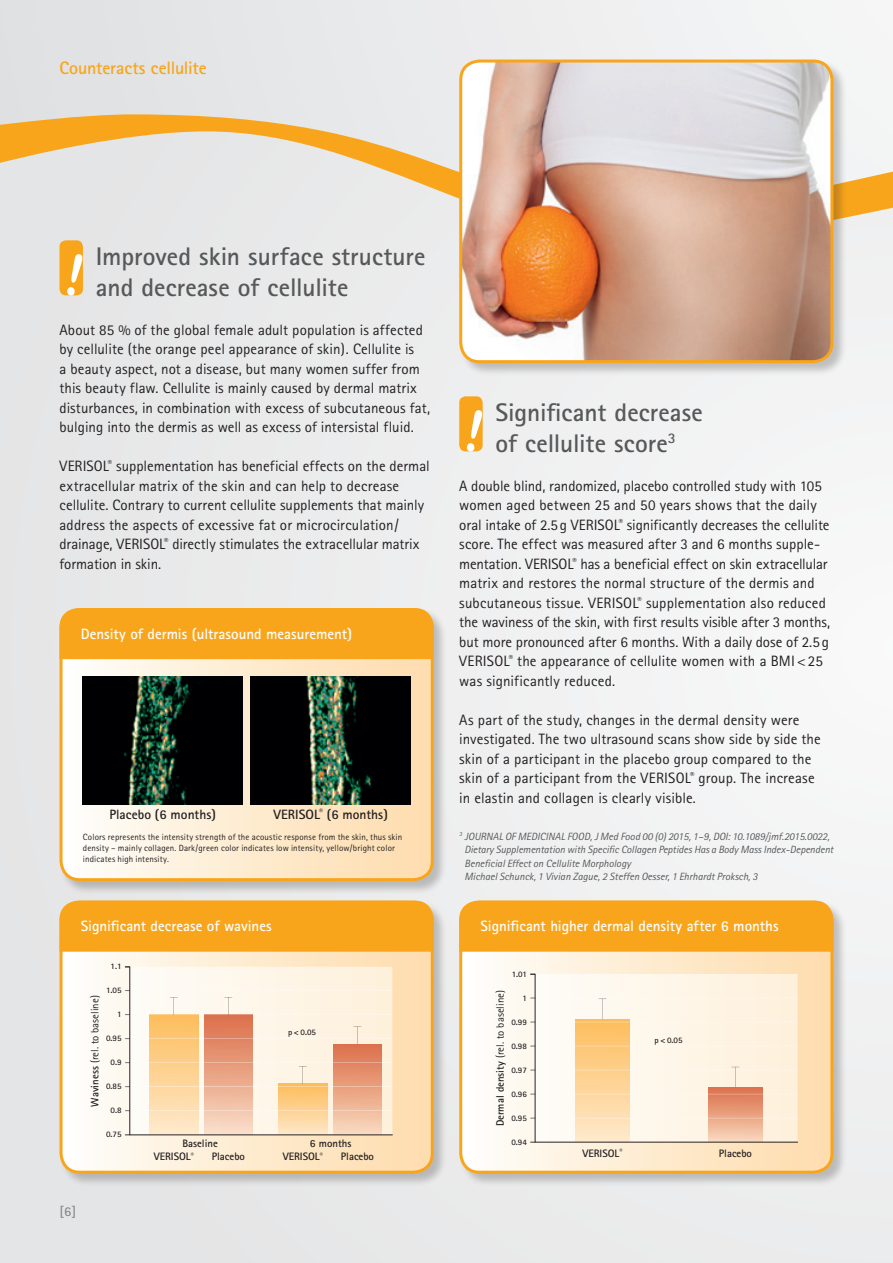
<style>
.page{position:relative;width:893px;height:1263px;background:#fff}
.page>*{position:absolute;margin:0;border:0;box-sizing:border-box;transform-origin:0 0}
.t1{font:700 25.5px/30.6px "Rotis Sans Serif";color:#57585a}
.t2{font:700 18px "Rotis Sans Serif";letter-spacing:-.01em;color:#f9a51b}
.t3{font:15px/19.5px "Rotis Sans Serif";letter-spacing:.005em;color:#231f20}
.t4{font:700 15px "Rotis Sans Serif";color:#fff}
.t5{font:700 13.5px "Rotis Sans Serif";color:#231f20}
.t6{font:700 13.5px "Rotis Sans Serif";color:#87898c}
.t7{font:700 10.8px "Rotis Sans Serif";color:#231f20}
.t8{font:10.8px "Rotis Sans Serif";color:#231f20}
.t9{font:italic 10.5px/13.5px "Rotis Sans Serif";color:#57585a}
.t10{font:9px/10.8px "Rotis Sans Serif";letter-spacing:.01em;color:#231f20}
.t11{font:700 8.4px "Rotis Sans Serif";color:#231f20}
.t12{font:700 6.3px "Rotis Sans Serif";color:#231f20}
.s1{font-weight:700}
</style>
<div class="page">
<div style="left:0;top:9px;width:893px;height:1254px;background:#edeeef"></div>
<svg style="left:0;top:0;width:825px;height:114px"></svg>
<svg style="left:0;top:114px;width:893px;height:147px"></svg>
<div style="left:59px;top:900px;width:388px;height:287px;background:#231f20;opacity:.25"></div>
<svg style="left:61px;top:952px;width:371px;height:220px;background:#fdedd6"></svg>
<svg style="left:125px;top:966px;width:267px;height:169px;background:#f7dbc0"></svg>
<div style="left:60px;top:901px;width:374px;height:273px;border:3px solid #f9a51b;border-radius:19px"></div>
<div style="left:60px;top:901px;width:374px;height:51px;background:#f9a51b"></div>
<div style="left:459px;top:900px;width:388px;height:287px;background:#231f20;opacity:.25"></div>
<svg style="left:461px;top:952px;width:371px;height:220px;background:#fdefd9"></svg>
<svg style="left:530px;top:974px;width:268px;height:169px;background:#fae9d3"></svg>
<div style="left:459px;top:901px;width:374px;height:273px;border:3px solid #f9a51b;border-radius:19px"></div>
<div style="left:459px;top:901px;width:374px;height:51px;background:#f9a51b"></div>
<div style="left:59px;top:607px;width:388px;height:287px;background:#231f20;opacity:.25"></div>
<svg style="left:61px;top:659px;width:371px;height:221px;background:#f7e6cd"></svg>
<div style="left:60px;top:608px;width:374px;height:273px;border:3px solid #f9a51b;border-radius:19px"></div>
<div style="left:60px;top:608px;width:374px;height:51px;background:#f9a51b"></div>
<img style="left:83px;top:676px;width:159px;height:128px">
<img style="left:251px;top:676px;width:159px;height:128px">
<div style="left:60px;top:240px;width:23px;height:55px;background:#f9a51b;border-radius:6px"></div>
<svg style="left:66px;top:254px;width:17px;height:42px"></svg>
<div style="left:459px;top:396px;width:24px;height:55px;background:#f9a51b;border-radius:6px"></div>
<svg style="left:466px;top:409px;width:17px;height:43px"></svg>
<div style="left:459px;top:59px;width:388px;height:317px;background:#231f20;opacity:.25"></div>
<img style="left:461px;top:61px;width:371px;height:301px">
<div style="left:459px;top:60px;width:374px;height:303px;border:3px solid #f9a51b;border-radius:19px"></div>
<p class="t2" style="left:60px;top:56px;width:149px">Counteracts cellulite</p>
<h1 class="t1" style="left:96px;top:241px;width:331px">Improved skin surface structure and decrease of cellulite</h1>
<p class="t3" style="left:60px;top:320px;width:372px">About 85 % of the global female adult population is affected by cellulite (the orange peel appearance of skin). Cellulite is<br>a beauty aspect, not a disease, but many women suffer from this beauty flaw. Cellulite is mainly caused by dermal matrix disturbances, in combination with excess of subcutaneous fat, bulging into the dermis as well as excess of intersistal fluid.</p>
<p class="t3" style="left:60px;top:456px;width:372px">VERISOL<sup>®</sup> supplementation has beneficial effects on the dermal extracellular matrix of the skin and can help to decrease cellulite. Contrary to current cellulite supplements that mainly address the aspects of excessive fat or microcirculation/ drainage, VERISOL<sup>®</sup> directly stimulates the extracellular matrix formation in skin.</p>
<p class="t4" style="left:81px;top:624px;width:273px">Density of dermis (ultrasound measurement)</p>
<p class="t5" style="left:109px;top:805px;width:108px">Placebo (6 months)</p>
<p class="t5" style="left:273px;top:805px;width:116px">VERISOL<sup>®</sup> (6 months)</p>
<p class="t10" style="left:83px;top:832px;width:321px">Colors represents the intensity strength of the acoustic response from the skin, thus skin density – mainly collagen. Dark/green color indicates low intensity, yellow/bright color indicates high intensity.</p>
<p class="t4" style="left:81px;top:916px;width:192px">Significant decrease of wavines</p>
<p class="t11" style="left:111px;top:961px;width:13px">1.1</p>
<p class="t11" style="left:106px;top:985px;width:17px">1.05</p>
<p class="t8" style="left:88px;top:1106px;width:113px;rotate:-90deg"><span class="s1">Waviness</span> (rel. to baseline)</p>
<p class="t11" style="left:117px;top:1009px;width:6px">1</p>
<p class="t11" style="left:106px;top:1033px;width:17px">0.95</p>
<p class="t11" style="left:111px;top:1057px;width:13px">0.9</p>
<p class="t11" style="left:106px;top:1081px;width:17px">0.85</p>
<p class="t11" style="left:111px;top:1105px;width:13px">0.8</p>
<p class="t11" style="left:106px;top:1129px;width:17px">0.75</p>
<p class="t6" style="left:60px;top:1203px;width:18px">[6]</p>
<p class="t11" style="left:288px;top:1027px;width:30px">p &lt; 0.05</p>
<p class="t7" style="left:182px;top:1136px;width:37px">Baseline</p>
<p class="t7" style="left:310px;top:1136px;width:43px">6 months</p>
<p class="t7" style="left:154px;top:1150px;width:39px">VERISOL</p>
<p class="t7" style="left:212px;top:1150px;width:35px">Placebo</p>
<p class="t12" style="left:191px;top:1150px;width:5px">®</p>
<p class="t7" style="left:283px;top:1150px;width:39px">VERISOL</p>
<p class="t7" style="left:341px;top:1150px;width:35px">Placebo</p>
<p class="t12" style="left:320px;top:1150px;width:5px">®</p>
<h1 class="t1" style="left:495px;top:397px;width:209px">Significant decrease of cellulite score<sup>3</sup></h1>
<p class="t3" style="left:459px;top:476px;width:372px">A double blind, randomized, placebo controlled study with 105 women aged between 25 and 50 years shows that the daily oral intake of 2.5g VERISOL<sup>®</sup> significantly decreases the cellulite score. The effect was measured after 3 and 6 months supple&shy;mentation. VERISOL<sup>®</sup> has a beneficial effect on skin extracellular matrix and restores the normal structure of the dermis and subcutaneous tissue. VERISOL<sup>®</sup> supplementation also reduced the waviness of the skin, with first results visible after 3 months, but more pronounced after 6 months. With a daily dose of 2.5g VERISOL<sup>®</sup> the appearance of cellulite women with a BMI &lt; 25 was significantly reduced.</p>
<p class="t3" style="left:459px;top:710px;width:363px">As part of the study, changes in the dermal density were investigated. The two ultrasound scans show side by side the skin of a participant in the placebo group compared to the skin of a participant from the VERISOL<sup>®</sup> group. The increase in elastin and collagen is clearly visible.</p>
<p class="t9" style="left:464px;top:830px;width:370px;text-indent:-5px"><sup>3</sup> JOURNAL OF MEDICINAL FOOD, J Med Food 00 (0) 2015, 1–9, DOI: 10.1089/jmf.2015.0022, Dietary Supplementation with Specific Collagen Peptides Has a Body Mass Index-Dependent Beneficial Effect on Cellulite Morphology<br>Michael Schunck, 1 Vivian Zague, 2 Steffen Oesser, 1 Ehrhardt Proksch, 3</p>
<p class="t4" style="left:480px;top:916px;width:300px">Significant higher dermal density after 6 months</p>
<p class="t11" style="left:512px;top:968px;width:17px">1.01</p>
<p class="t8" style="left:494px;top:1126px;width:138px;rotate:-90deg"><span class="s1">Dermal density</span> (rel. to baseline)</p>
<p class="t11" style="left:522px;top:992px;width:6px">1</p>
<p class="t11" style="left:511px;top:1016px;width:17px">0.99</p>
<p class="t11" style="left:511px;top:1040px;width:17px">0.98</p>
<p class="t11" style="left:511px;top:1064px;width:17px">0.97</p>
<p class="t11" style="left:511px;top:1088px;width:17px">0.96</p>
<p class="t11" style="left:511px;top:1112px;width:17px">0.95</p>
<p class="t11" style="left:511px;top:1136px;width:17px">0.94</p>
<p class="t11" style="left:655px;top:1034px;width:30px">p &lt; 0.05</p>
<p class="t7" style="left:582px;top:1146px;width:42px">VERISOL<sup>®</sup></p>
<p class="t7" style="left:719px;top:1146px;width:35px">Placebo</p>
</div>
